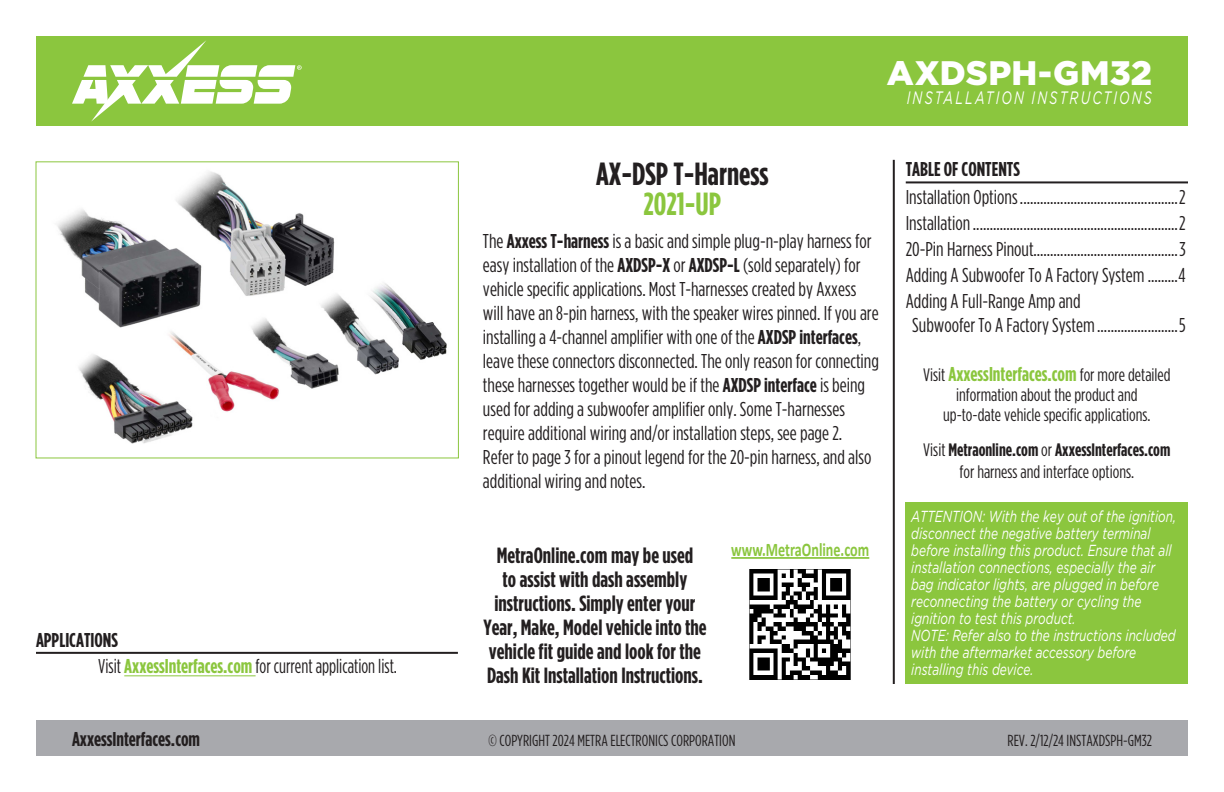
<style>
.page{position:relative;width:1224px;height:792px;background:#fff}
.page>*{position:absolute;margin:0;border:0;box-sizing:border-box;transform-origin:0 0}
.t1{font:900 34px "Gotham";letter-spacing:.005em;color:#fff}
.t2{font:700 32px "Gotham Condensed";color:#231f20}
.t3{font:700 32px "Gotham Condensed";color:#8bc63e}
.t4{font:700 22px/24px "Gotham Condensed";color:#231f20;text-align:center}
.t5{font:20px/24px "Gotham Condensed";color:#231f20;text-align:justify}
.t6{font:20px "Gotham Condensed";color:#231f20;scale:.93 1}
.t7{font:700 20px "Gotham Condensed";color:#231f20}
.t8{font:700 19.2px "Calibri";color:#8bc63e;scale:.73 1}
.t9{font:18px/20px "Gotham Condensed";color:#231f20;text-align:center}
.t10{font:italic 18px "Gotham";letter-spacing:.165em;color:#fff;scale:.7 1}
.t11{font:italic 16px/17px "Gotham";color:#fff;scale:.74 1}
.t12{font:16px "Gotham Condensed";color:#231f20}
.s1{font-weight:700;color:#8bc63e}
.s2{font-weight:700}
.s3{font-weight:700;font-size:20px;color:#8bc63e}
</style>
<div class="page">
<div style="left:36px;top:720px;width:1152px;height:36px;background:#a8a9ad"></div>
<hr style="left:893px;top:160px;width:2px;height:524px;background:#231f20">
<div style="left:36px;top:36px;width:1152px;height:90px;background:#8bc63e"></div>
<svg style="left:72px;top:40px;width:230px;height:82px"></svg>
<div style="left:906px;top:502px;width:282px;height:182px;background:#8bc63e"></div>
<hr style="left:906px;top:181px;width:282px;height:2px;background:#231f20">
<hr style="left:36px;top:652px;width:422px;height:2px;background:#231f20">
<img style="left:57px;top:172px;width:390px;height:272px">
<hr style="left:124px;top:675px;width:57px;height:1px;background:#8bc63e">
<hr style="left:181px;top:675px;width:42px;height:1px;background:#8bc63e">
<hr style="left:223px;top:675px;width:33px;height:1px;background:#8bc63e">
<img style="left:749px;top:569px;width:102px;height:111px">
<hr style="left:731px;top:557px;width:138px;height:2px;background:#8bc63e">
<p class="t7" style="left:36px;top:629px;width:83px">APPLICATIONS</p>
<p class="t6" style="left:98px;top:655px;width:323px">Visit <span class="s1">AxxessInterfaces.com</span> for current application list.</p>
<h1 class="t1" style="left:887px;top:53px;width:267px">AXDSPH-GM32</h1>
<p class="t10" style="left:907px;top:88px;width:352px">INSTALLATION INSTRUCTIONS</p>
<h2 class="t2" style="left:596px;top:156px;width:174px">AX-DSP T-Harness</h2>
<h2 class="t3" style="left:644px;top:186px;width:79px">2021-UP</h2>
<p class="t5" style="left:483px;top:229px;width:398px;text-align:left">The <span class="s2">Axxess T-harness</span> is a basic and simple plug-n-play harness for easy installation of the <span class="s2">AXDSP-X</span> or <span class="s2">AXDSP-L</span> (sold separately) for vehicle specific applications. Most T-harnesses created by Axxess will have an 8-pin harness, with the speaker wires pinned. If you are installing a 4-channel amplifier with one of the <span class="s2">AXDSP interfaces</span>, leave these connectors disconnected. The only reason for connecting these harnesses together would be if the <span class="s2">AXDSP interface</span> is being used for adding a subwoofer amplifier only. Some T-harnesses require additional wiring and/or installation steps, see page 2.<br>Refer to page 3 for a pinout legend for the 20-pin harness, and also additional wiring and notes.</p>
<p class="t4" style="left:483px;top:543px;width:225px">MetraOnline.com may be used<br>to assist with dash assembly instructions. Simply enter your<br>Year, Make, Model vehicle into the vehicle fit guide and look for the<br>Dash Kit Installation Instructions.</p>
<p class="t8" style="left:731px;top:538px;width:191px">www.MetraOnline.com</p>
<p class="t7" style="left:906px;top:158px;width:116px">TABLE OF CONTENTS</p>
<p class="t5" style="left:906px;top:184px;width:282px;line-height:26px">Installation Options...............................................2<br>Installation.............................................................2<br>20-Pin Harness Pinout...........................................3<br>Adding A Subwoofer To A Factory System .........4<br>Adding A Full-Range Amp and</p>
<p class="t5" style="left:912px;top:313px;width:275px">Subwoofer To A Factory System........................5</p>
<p class="t9" style="left:923px;top:365px;width:249px">Visit <span class="s3">AxxessInterfaces.com</span> for more detailed information about the product and<br>up-to-date vehicle specific applications.</p>
<p class="t9" style="left:923px;top:438px;width:249px;line-height:22px">Visit <span class="s2">Metraonline.com</span> or <span class="s2">AxxessInterfaces.com </span>for harness and interface options.</p>
<p class="t11" style="left:911px;top:508px;width:360px">ATTENTION: With the key out of the ignition, disconnect the negative battery terminal before installing this product. Ensure that all installation connections, especially the air bag indicator lights, are plugged in before reconnecting the battery or cycling the ignition to test this product.<br>NOTE: Refer also to the instructions included with the aftermarket accessory before installing this device.</p>
<p class="t7" style="left:72px;top:728px;width:130px">AxxessInterfaces.com</p>
<p class="t12" style="left:489px;top:732px;width:248px">© COPYRIGHT 2024 METRA ELECTRONICS CORPORATION</p>
<p class="t12" style="left:1007px;top:732px;width:146px">REV. 2/12/24 INSTAXDSPH-GM32</p>
</div>
